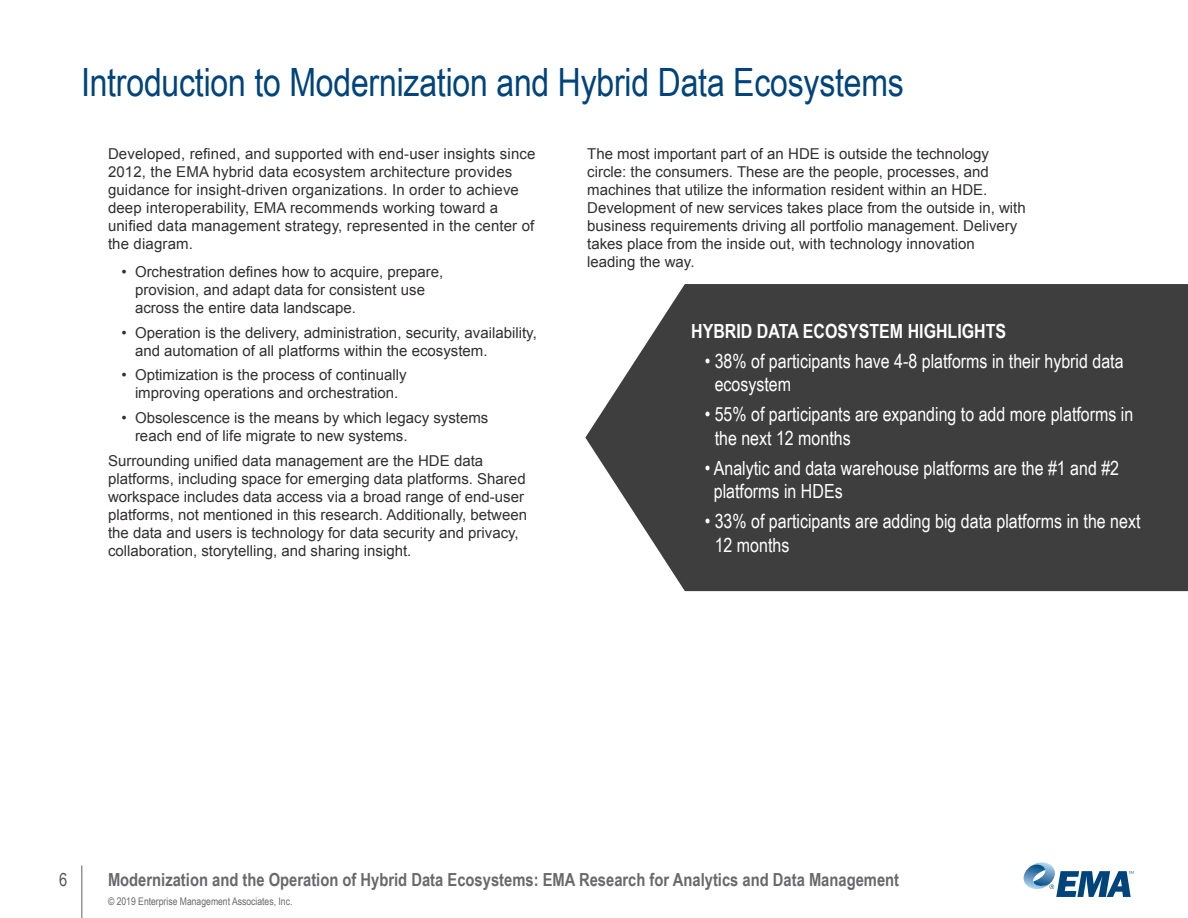
<style>
.page{position:relative;width:1188px;height:918px;background:#fff}
.page>*{position:absolute;margin:0;border:0;box-sizing:border-box;transform-origin:0 0}
.Heading_1{font:39px "Arial Narrow";letter-spacing:-.005em;color:#00447b}
.SIDEBAR{font:19.5px/23.4px "Arial Narrow";color:#fff}
.SIDEBAR-2{font:700 19.5px "Arial Narrow";color:#fff}
.t1{font:700 18px "Arial Narrow";color:#69696c}
.t2{font:18px "Arial Narrow";color:#57585a}
.t3{font:15px/18px "Arial";color:#312f30}
.t4{font:10.5px "Arial Narrow";color:#69696c}
</style>
<div class="page">
<svg style="left:1023px;top:862px;width:111px;height:35px"></svg>
<hr style="left:81px;top:865px;width:1px;height:53px;background:#939598">
<svg style="left:585px;top:284px;width:603px;height:307px;fill:#3e3e3f"></svg>
<p class="Heading_1" style="left:81px;top:54px;width:824px">Introduction to Modernization and Hybrid Data Ecosystems</p>
<p class="t3" style="left:108px;top:145px;width:429px">Developed, refined, and supported with end-user insights since 2012, the EMA hybrid data ecosystem architecture provides guidance for insight-driven organizations. In order to achieve deep interoperability, EMA recommends working toward a unified data management strategy, represented in the center of the diagram.</p>
<p class="t3" style="left:135px;top:263px;width:310px;text-indent:-14px">• Orchestration defines how to acquire, prepare, provision, and adapt data for consistent use across the entire data landscape.</p>
<p class="t3" style="left:135px;top:324px;width:403px;text-indent:-14px">• Operation is the delivery, administration, security, availability, and automation of all platforms within the ecosystem.</p>
<p class="t3" style="left:122px;top:366px;width:287px;text-align:center">• Optimization is the process of continually improving operations and orchestration.</p>
<p class="t3" style="left:135px;top:409px;width:355px;text-indent:-14px">• Obsolescence is the means by which legacy systems reach end of life migrate to new systems.</p>
<p class="t3" style="left:108px;top:452px;width:421px">Surrounding unified data management are the HDE data platforms, including space for emerging data platforms. Shared workspace includes data access via a broad range of end-user platforms, not mentioned in this research. Additionally, between the data and users is technology for data security and privacy, collaboration, storytelling, and sharing insight.</p>
<p class="t3" style="left:587px;top:145px;width:440px">The most important part of an HDE is outside the technology circle: the consumers. These are the people, processes, and machines that utilize the information resident within an HDE.<br>Development of new services takes place from the outside in, with business requirements driving all portfolio management. Delivery takes place from the inside out, with technology innovation leading the way.</p>
<p class="SIDEBAR-2" style="left:691px;top:316px;width:317px">HYBRID DATA ECOSYSTEM HIGHLIGHTS</p>
<p class="SIDEBAR" style="left:715px;top:348px;width:410px;text-indent:-10px">• 38% of participants have 4-8 platforms in their hybrid data ecosystem</p>
<p class="SIDEBAR" style="left:715px;top:402px;width:420px;text-indent:-10px">• 55% of participants are expanding to add more platforms in the next 12 months</p>
<p class="SIDEBAR" style="left:714px;top:456px;width:407px;text-indent:-9px">• Analytic and data warehouse platforms are the #1 and #2 platforms in HDEs</p>
<p class="SIDEBAR" style="left:715px;top:509px;width:427px;text-indent:-10px">• 33% of participants are adding big data platforms in the next<br>12 months</p>
<p class="t2" style="left:59px;top:866px;width:10px">6</p>
<p class="t1" style="left:108px;top:866px;width:793px">Modernization and the Operation of Hybrid Data Ecosystems: EMA Research for Analytics and Data Management</p>
<p class="t4" style="left:108px;top:893px;width:186px">© 2019 Enterprise Management Associates, Inc.</p>
</div>
